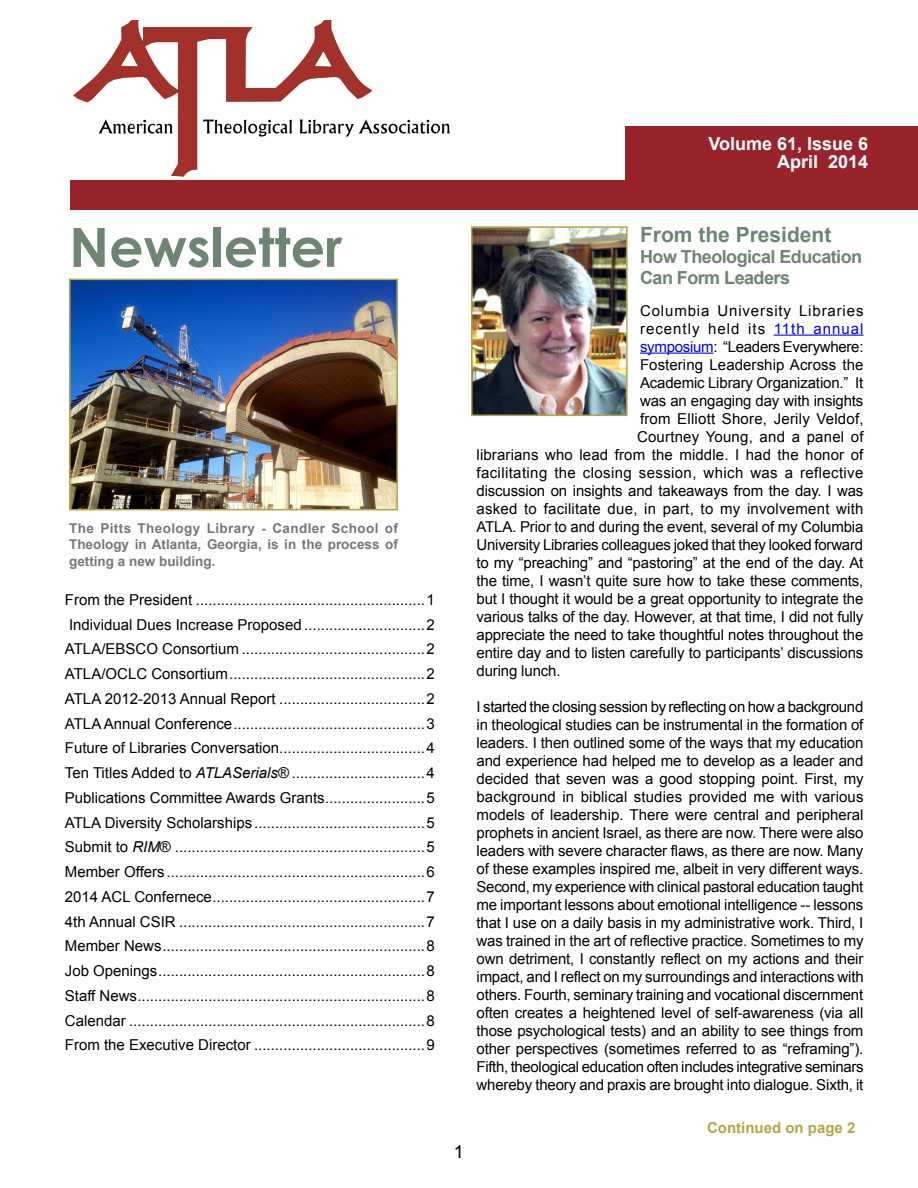
<style>
.page{position:relative;width:918px;height:1188px;background:#fff}
.page>*{position:absolute;margin:0;border:0;box-sizing:border-box;transform-origin:0 0}
.t1{font:700 54px "Century Gothic";color:#6d8671}
.t2{font:700 21px "Arial";color:#6d8671}
.t3{font:700 18px/21px "Arial";letter-spacing:-.03em;color:#6d8671}
.t4{font:700 18px/18px "Arial";color:#fff;text-align:right}
.t5{font:18px "Arial";color:#000}
.t6{font:15px/18px "Arial";letter-spacing:-.01em;color:#000;text-align:justify}
.t7{font:15px "Arial";letter-spacing:.015em;color:#000}
.t8{font:15px "Arial";letter-spacing:.025em;color:#000}
.t9{font:15px "Arial";letter-spacing:.01em;color:#000}
.t10{font:15px "Arial";letter-spacing:.06em;color:#000}
.t11{font:15px "Arial";letter-spacing:.07em;color:#000}
.t12{font:700 15px "Arial";color:#b1a745}
.t13{font:700 13.5px/16.2px "Arial";color:#767779;text-align:justify}
.s1{color:#00f}
.s2{font-style:italic}
</style>
<div class="page">
<img style="left:73px;top:21px;width:377px;height:156px">
<div style="left:71px;top:181px;width:847px;height:29px;background:#98232a"></div>
<div style="left:626px;top:127px;width:292px;height:57px;background:#98232a"></div>
<img style="left:474px;top:229px;width:151px;height:184px">
<div style="left:471px;top:226px;width:157px;height:190px;border:2px solid #b1a745"></div>
<hr style="left:774px;top:335px;width:90px;height:1px;background:#00f">
<hr style="left:640px;top:353px;width:73px;height:1px;background:#00f">
<img style="left:72px;top:282px;width:323px;height:225px">
<div style="left:69px;top:279px;width:329px;height:231px;border:2px solid #b1a745"></div>
<p class="t4" style="left:708px;top:136px;width:161px">Volume 61, Issue 6<br>April 2014</p>
<h1 class="t1" style="left:69px;top:206px;width:275px">Newsletter</h1>
<h2 class="t2" style="left:640px;top:220px;width:193px">From the President</h2>
<p class="t3" style="left:640px;top:246px;width:224px">How Theological Education<br>Can Form Leaders</p>
<p class="t10" style="left:640px;top:300px;width:225px">Columbia University Libraries</p>
<p class="t11" style="left:640px;top:318px;width:225px">recently held its <span class="s1">11th annual</span></p>
<p class="t6" style="left:640px;top:337px;width:225px"><span class="s1">symposium</span>: “Leaders Everywhere:</p>
<p class="t6" style="left:640px;top:355px;width:225px">Fostering Leadership Across the</p>
<p class="t6" style="left:640px;top:373px;width:225px">Academic Library Organization.” It</p>
<p class="t6" style="left:640px;top:391px;width:225px">was an engaging day with insights</p>
<p class="t7" style="left:640px;top:408px;width:225px">from Elliott Shore, Jerily Veldof,</p>
<p class="t7" style="left:637px;top:426px;width:228px">Courtney Young, and a panel of</p>
<p class="t9" style="left:477px;top:444px;width:388px">librarians who lead from the middle. I had the honor of</p>
<p class="t8" style="left:477px;top:462px;width:389px">facilitating the closing session, which was a reflective</p>
<p class="t6" style="left:477px;top:481px;width:388px">discussion on insights and takeaways from the day. I was</p>
<p class="t7" style="left:477px;top:498px;width:389px">asked to facilitate due, in part, to my involvement with</p>
<p class="t6" style="left:477px;top:517px;width:388px">ATLA. Prior to and during the event, several of my Columbia</p>
<p class="t6" style="left:477px;top:535px;width:388px">University Libraries colleagues joked that they looked forward</p>
<p class="t6" style="left:477px;top:553px;width:388px">to my “preaching” and “pastoring” at the end of the day. At</p>
<p class="t6" style="left:477px;top:571px;width:388px">the time, I wasn’t quite sure how to take these comments,</p>
<p class="t6" style="left:477px;top:589px;width:388px">but I thought it would be a great opportunity to integrate the</p>
<p class="t6" style="left:477px;top:607px;width:388px">various talks of the day. However, at that time, I did not fully</p>
<p class="t6" style="left:477px;top:625px;width:388px">appreciate the need to take thoughtful notes throughout the</p>
<p class="t6" style="left:477px;top:643px;width:388px">entire day and to listen carefully to participants’ discussions</p>
<p class="t6" style="left:477px;top:661px;width:86px">during lunch.</p>
<p class="t6" style="left:477px;top:697px;width:389px">I started the closing session by reflecting on how a background in theological studies can be instrumental in the formation of leaders. I then outlined some of the ways that my education and experience had helped me to develop as a leader and decided that seven was a good stopping point. First, my background in biblical studies provided me with various models of leadership. There were central and peripheral prophets in ancient Israel, as there are now. There were also leaders with severe character flaws, as there are now. Many of these examples inspired me, albeit in very different ways.<br>Second, my experience with clinical pastoral education taught me important lessons about emotional intelligence -- lessons that I use on a daily basis in my administrative work. Third, I was trained in the art of reflective practice. Sometimes to my own detriment, I constantly reflect on my actions and their impact, and I reflect on my surroundings and interactions with others. Fourth, seminary training and vocational discernment often creates a heightened level of self-awareness (via all those psychological tests) and an ability to see things from other perspectives (sometimes referred to as “reframing”).<br>Fifth, theological education often includes integrative seminars whereby theory and praxis are brought into dialogue. Sixth, it</p>
<p class="t13" style="left:69px;top:521px;width:330px">The Pitts Theology Library - Candler School of Theology in Atlanta, Georgia, is in the process of getting a new building.</p>
<p class="t6" style="left:65px;top:587px;width:371px;line-height:24.8px">From the President .......................................................1<br>Individual Dues Increase Proposed .............................2<br>ATLA/EBSCO Consortium ............................................2<br>ATLA/OCLC Consortium...............................................2<br>ATLA 2012-2013 Annual Report ...................................2<br>ATLA Annual Conference..............................................3<br>Future of Libraries Conversation...................................4<br>Ten Titles Added to <span class="s2">ATLASerials</span>® ................................4<br>Publications Committee Awards Grants........................5<br>ATLA Diversity Scholarships .........................................5<br>Submit to <span class="s2">RIM</span>® ............................................................5<br>Member Offers ..............................................................6<br>2014 ACL Confernece...................................................7<br>4th Annual CSIR ...........................................................7<br>Member News...............................................................8<br>Job Openings................................................................8<br>Staff News.....................................................................8<br>Calendar .......................................................................8<br>From the Executive Director .........................................9</p>
<p class="t5" style="left:454px;top:1139px;width:12px">1</p>
<p class="t12" style="left:707px;top:1118px;width:150px">Continued on page 2</p>
</div>
